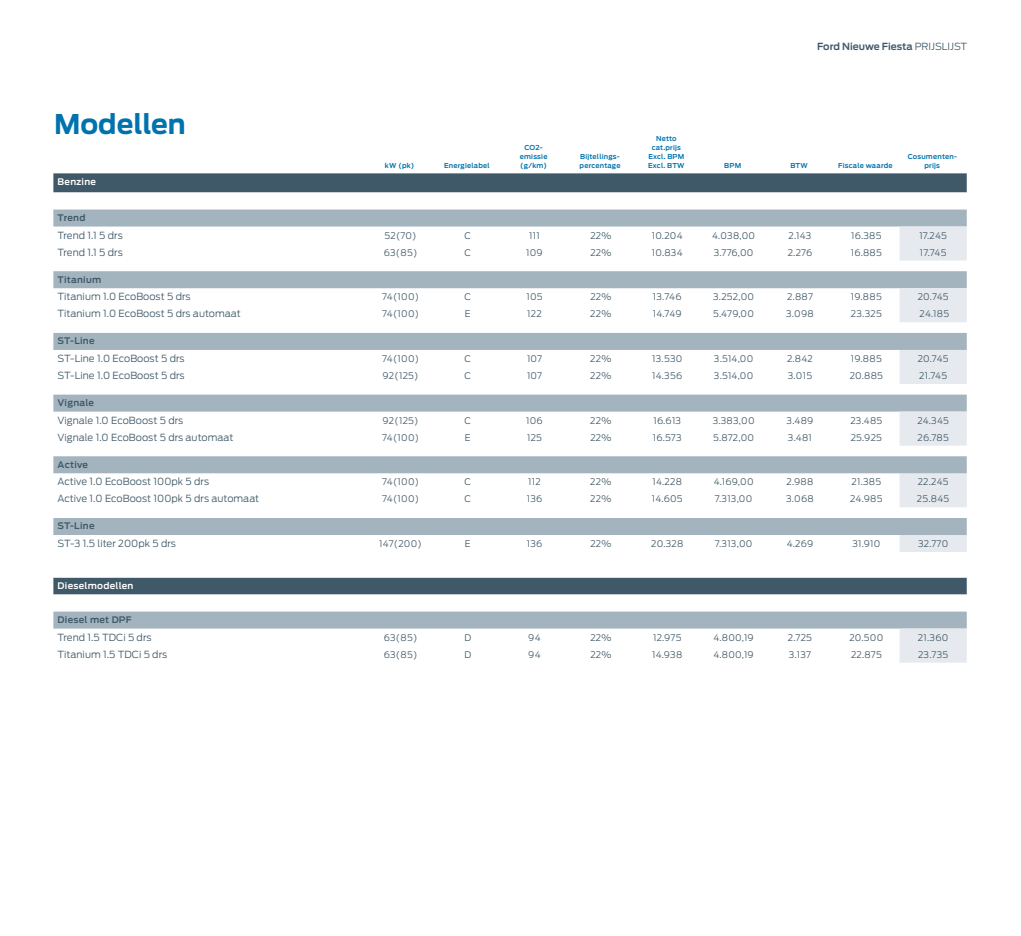
<style>
.page{position:relative;width:1021px;height:936px;background:#fff}
.page>*{position:absolute;margin:0;border:0;box-sizing:border-box;transform-origin:0 0}
.t1{font:700 27px "Ford Antenna";color:#0073ae}
.t2{font:300 9.75px "Ford Antenna";letter-spacing:.005em;color:#405968}
.t3{font:600 9.75px "Ford Antenna";color:#405968}
.t4{font:300 9px "Ford Antenna";letter-spacing:.03em;color:#405968}
.t5{font:600 9px "Ford Antenna";letter-spacing:.03em;color:#405968}
.t6{font:600 9px "Ford Antenna";letter-spacing:.03em;color:#fff}
.t7{font:600 6.75px/9px "Ford Antenna";letter-spacing:.03em;color:#0073ae;text-align:center}
.s1{font-weight:300}
</style>
<div class="page">
<div style="left:53px;top:173px;width:913px;height:19px;background:#405968"></div>
<svg style="left:53px;top:192px;width:913px;height:403px"></svg>
<svg style="left:53px;top:209px;width:913px;height:124px"></svg>
<svg style="left:899px;top:226px;width:67px;height:326px"></svg>
<svg style="left:53px;top:333px;width:913px;height:202px"></svg>
<svg style="left:53px;top:611px;width:913px;height:51px"></svg>
<h1 class="t1" style="left:54px;top:100px;width:133px">Modellen</h1>
<p class="t7" style="left:385px;top:160px;width:31px">kW (pk)</p>
<p class="t7" style="left:444px;top:160px;width:47px">Energielabel</p>
<p class="t7" style="left:520px;top:142px;width:29px">CO2- emissie (g/km)</p>
<p class="t7" style="left:579px;top:151px;width:42px;text-align:left">Bijtellings&shy;percentage</p>
<p class="t7" style="left:648px;top:133px;width:38px">Netto cat.prijs<br>Excl. BPM<br>Excl. BTW</p>
<p class="t3" style="left:817px;top:38px;width:152px">Ford Nieuwe Fiesta <span class="s1">PRIJSLIJST</span></p>
<p class="t7" style="left:724px;top:160px;width:18px">BPM</p>
<p class="t7" style="left:790px;top:160px;width:19px">BTW</p>
<p class="t7" style="left:838px;top:160px;width:56px">Fiscale waarde</p>
<p class="t7" style="left:907px;top:151px;width:51px">Cosumenten&shy;prijs</p>
<p class="t6" style="left:58px;top:173px;width:40px">Benzine</p>
<p class="t5" style="left:58px;top:210px;width:29px">Trend</p>
<p class="t2" style="left:58px;top:227px;width:67px">Trend 1.1 5 drs</p>
<p class="t4" style="left:384px;top:228px;width:34px">52(70)</p>
<p class="t4" style="left:464px;top:228px;width:8px">C</p>
<p class="t4" style="left:529px;top:228px;width:12px">111</p>
<p class="t4" style="left:590px;top:228px;width:23px">22%</p>
<p class="t4" style="left:651px;top:228px;width:33px">10.204</p>
<p class="t4" style="left:712px;top:228px;width:44px">4.038,00</p>
<p class="t4" style="left:788px;top:228px;width:24px">2.143</p>
<p class="t4" style="left:851px;top:228px;width:32px">16.385</p>
<p class="t4" style="left:919px;top:228px;width:29px">17.245</p>
<p class="t2" style="left:58px;top:244px;width:67px">Trend 1.1 5 drs</p>
<p class="t4" style="left:384px;top:245px;width:35px">63(85)</p>
<p class="t4" style="left:464px;top:245px;width:8px">C</p>
<p class="t4" style="left:526px;top:245px;width:18px">109</p>
<p class="t4" style="left:590px;top:245px;width:23px">22%</p>
<p class="t4" style="left:651px;top:245px;width:32px">10.834</p>
<p class="t4" style="left:713px;top:245px;width:41px">3.776,00</p>
<p class="t4" style="left:787px;top:245px;width:26px">2.276</p>
<p class="t4" style="left:850px;top:245px;width:33px">16.885</p>
<p class="t4" style="left:919px;top:245px;width:28px">17.745</p>
<p class="t5" style="left:58px;top:271px;width:45px">Titanium</p>
<p class="t2" style="left:58px;top:288px;width:134px">Titanium 1.0 EcoBoost 5 drs</p>
<p class="t4" style="left:382px;top:289px;width:38px">74(100)</p>
<p class="t4" style="left:464px;top:289px;width:8px">C</p>
<p class="t4" style="left:526px;top:289px;width:18px">105</p>
<p class="t4" style="left:590px;top:289px;width:23px">22%</p>
<p class="t4" style="left:653px;top:289px;width:30px">13.746</p>
<p class="t4" style="left:713px;top:289px;width:42px">3.252,00</p>
<p class="t4" style="left:787px;top:289px;width:27px">2.887</p>
<p class="t4" style="left:851px;top:289px;width:32px">19.885</p>
<p class="t4" style="left:917px;top:289px;width:32px">20.745</p>
<p class="t2" style="left:58px;top:305px;width:184px">Titanium 1.0 EcoBoost 5 drs automaat</p>
<p class="t4" style="left:382px;top:306px;width:38px">74(100)</p>
<p class="t4" style="left:465px;top:306px;width:7px">E</p>
<p class="t4" style="left:527px;top:306px;width:16px">122</p>
<p class="t4" style="left:590px;top:306px;width:23px">22%</p>
<p class="t4" style="left:653px;top:306px;width:30px">14.749</p>
<p class="t4" style="left:713px;top:306px;width:42px">5.479,00</p>
<p class="t4" style="left:786px;top:306px;width:29px">3.098</p>
<p class="t4" style="left:851px;top:306px;width:32px">23.325</p>
<p class="t4" style="left:919px;top:306px;width:31px">24.185</p>
<p class="t5" style="left:58px;top:333px;width:38px">ST-Line</p>
<p class="t2" style="left:58px;top:350px;width:128px">ST-Line 1.0 EcoBoost 5 drs</p>
<p class="t4" style="left:382px;top:351px;width:38px">74(100)</p>
<p class="t4" style="left:464px;top:351px;width:8px">C</p>
<p class="t4" style="left:527px;top:351px;width:17px">107</p>
<p class="t4" style="left:590px;top:351px;width:23px">22%</p>
<p class="t4" style="left:652px;top:351px;width:32px">13.530</p>
<p class="t4" style="left:714px;top:351px;width:41px">3.514,00</p>
<p class="t4" style="left:787px;top:351px;width:27px">2.842</p>
<p class="t4" style="left:851px;top:351px;width:32px">19.885</p>
<p class="t4" style="left:917px;top:351px;width:32px">20.745</p>
<p class="t2" style="left:58px;top:367px;width:128px">ST-Line 1.0 EcoBoost 5 drs</p>
<p class="t4" style="left:382px;top:368px;width:37px">92(125)</p>
<p class="t4" style="left:464px;top:368px;width:8px">C</p>
<p class="t4" style="left:527px;top:368px;width:17px">107</p>
<p class="t4" style="left:590px;top:368px;width:23px">22%</p>
<p class="t4" style="left:652px;top:368px;width:32px">14.356</p>
<p class="t4" style="left:714px;top:368px;width:41px">3.514,00</p>
<p class="t4" style="left:787px;top:368px;width:26px">3.015</p>
<p class="t4" style="left:849px;top:368px;width:35px">20.885</p>
<p class="t4" style="left:919px;top:368px;width:29px">21.745</p>
<p class="t5" style="left:58px;top:395px;width:38px">Vignale</p>
<p class="t2" style="left:58px;top:412px;width:127px">Vignale 1.0 EcoBoost 5 drs</p>
<p class="t4" style="left:382px;top:413px;width:37px">92(125)</p>
<p class="t4" style="left:464px;top:413px;width:8px">C</p>
<p class="t4" style="left:526px;top:413px;width:18px">106</p>
<p class="t4" style="left:590px;top:413px;width:23px">22%</p>
<p class="t4" style="left:653px;top:413px;width:29px">16.613</p>
<p class="t4" style="left:712px;top:413px;width:43px">3.383,00</p>
<p class="t4" style="left:786px;top:413px;width:28px">3.489</p>
<p class="t4" style="left:850px;top:413px;width:33px">23.485</p>
<p class="t4" style="left:917px;top:413px;width:33px">24.345</p>
<p class="t2" style="left:58px;top:429px;width:177px">Vignale 1.0 EcoBoost 5 drs automaat</p>
<p class="t4" style="left:382px;top:430px;width:38px">74(100)</p>
<p class="t4" style="left:465px;top:430px;width:7px">E</p>
<p class="t4" style="left:527px;top:430px;width:16px">125</p>
<p class="t4" style="left:590px;top:430px;width:23px">22%</p>
<p class="t4" style="left:652px;top:430px;width:30px">16.573</p>
<p class="t4" style="left:713px;top:430px;width:43px">5.872,00</p>
<p class="t4" style="left:788px;top:430px;width:26px">3.481</p>
<p class="t4" style="left:850px;top:430px;width:33px">25.925</p>
<p class="t4" style="left:917px;top:430px;width:33px">26.785</p>
<p class="t5" style="left:58px;top:456px;width:32px">Active</p>
<p class="t2" style="left:58px;top:473px;width:153px">Active 1.0 EcoBoost 100pk 5 drs</p>
<p class="t4" style="left:382px;top:474px;width:38px">74(100)</p>
<p class="t4" style="left:464px;top:474px;width:8px">C</p>
<p class="t4" style="left:528px;top:474px;width:14px">112</p>
<p class="t4" style="left:590px;top:474px;width:23px">22%</p>
<p class="t4" style="left:652px;top:474px;width:31px">14.228</p>
<p class="t4" style="left:713px;top:474px;width:41px">4.169,00</p>
<p class="t4" style="left:786px;top:474px;width:28px">2.988</p>
<p class="t4" style="left:851px;top:474px;width:31px">21.385</p>
<p class="t4" style="left:917px;top:474px;width:32px">22.245</p>
<p class="t2" style="left:58px;top:490px;width:203px">Active 1.0 EcoBoost 100pk 5 drs automaat</p>
<p class="t4" style="left:382px;top:491px;width:38px">74(100)</p>
<p class="t4" style="left:464px;top:491px;width:8px">C</p>
<p class="t4" style="left:526px;top:491px;width:17px">136</p>
<p class="t4" style="left:590px;top:491px;width:23px">22%</p>
<p class="t4" style="left:651px;top:491px;width:32px">14.605</p>
<p class="t4" style="left:714px;top:491px;width:39px">7.313,00</p>
<p class="t4" style="left:786px;top:491px;width:29px">3.068</p>
<p class="t4" style="left:850px;top:491px;width:34px">24.985</p>
<p class="t4" style="left:917px;top:491px;width:34px">25.845</p>
<p class="t5" style="left:58px;top:518px;width:38px">ST-Line</p>
<p class="t2" style="left:58px;top:535px;width:120px">ST-3 1.5 liter 200pk 5 drs</p>
<p class="t4" style="left:379px;top:536px;width:44px">147(200)</p>
<p class="t4" style="left:465px;top:536px;width:7px">E</p>
<p class="t4" style="left:526px;top:536px;width:17px">136</p>
<p class="t4" style="left:590px;top:536px;width:23px">22%</p>
<p class="t4" style="left:651px;top:536px;width:34px">20.328</p>
<p class="t4" style="left:714px;top:536px;width:39px">7.313,00</p>
<p class="t4" style="left:786px;top:536px;width:28px">4.269</p>
<p class="t4" style="left:852px;top:536px;width:30px">31.910</p>
<p class="t4" style="left:918px;top:536px;width:32px">32.770</p>
<p class="t6" style="left:58px;top:577px;width:77px">Dieselmodellen</p>
<p class="t5" style="left:58px;top:611px;width:76px">Diesel met DPF</p>
<p class="t2" style="left:58px;top:628px;width:95px">Trend 1.5 TDCi 5 drs</p>
<p class="t4" style="left:384px;top:629px;width:35px">63(85)</p>
<p class="t4" style="left:464px;top:629px;width:8px">D</p>
<p class="t4" style="left:528px;top:629px;width:14px">94</p>
<p class="t4" style="left:590px;top:629px;width:23px">22%</p>
<p class="t4" style="left:653px;top:629px;width:30px">12.975</p>
<p class="t4" style="left:713px;top:629px;width:42px">4.800,19</p>
<p class="t4" style="left:788px;top:629px;width:26px">2.725</p>
<p class="t4" style="left:849px;top:629px;width:36px">20.500</p>
<p class="t4" style="left:917px;top:629px;width:32px">21.360</p>
<p class="t2" style="left:58px;top:646px;width:111px">Titanium 1.5 TDCi 5 drs</p>
<p class="t4" style="left:384px;top:646px;width:35px">63(85)</p>
<p class="t4" style="left:464px;top:646px;width:8px">D</p>
<p class="t4" style="left:528px;top:646px;width:14px">94</p>
<p class="t4" style="left:590px;top:646px;width:23px">22%</p>
<p class="t4" style="left:652px;top:646px;width:32px">14.938</p>
<p class="t4" style="left:713px;top:646px;width:42px">4.800,19</p>
<p class="t4" style="left:789px;top:646px;width:24px">3.137</p>
<p class="t4" style="left:851px;top:646px;width:32px">22.875</p>
<p class="t4" style="left:918px;top:646px;width:32px">23.735</p>
</div>
